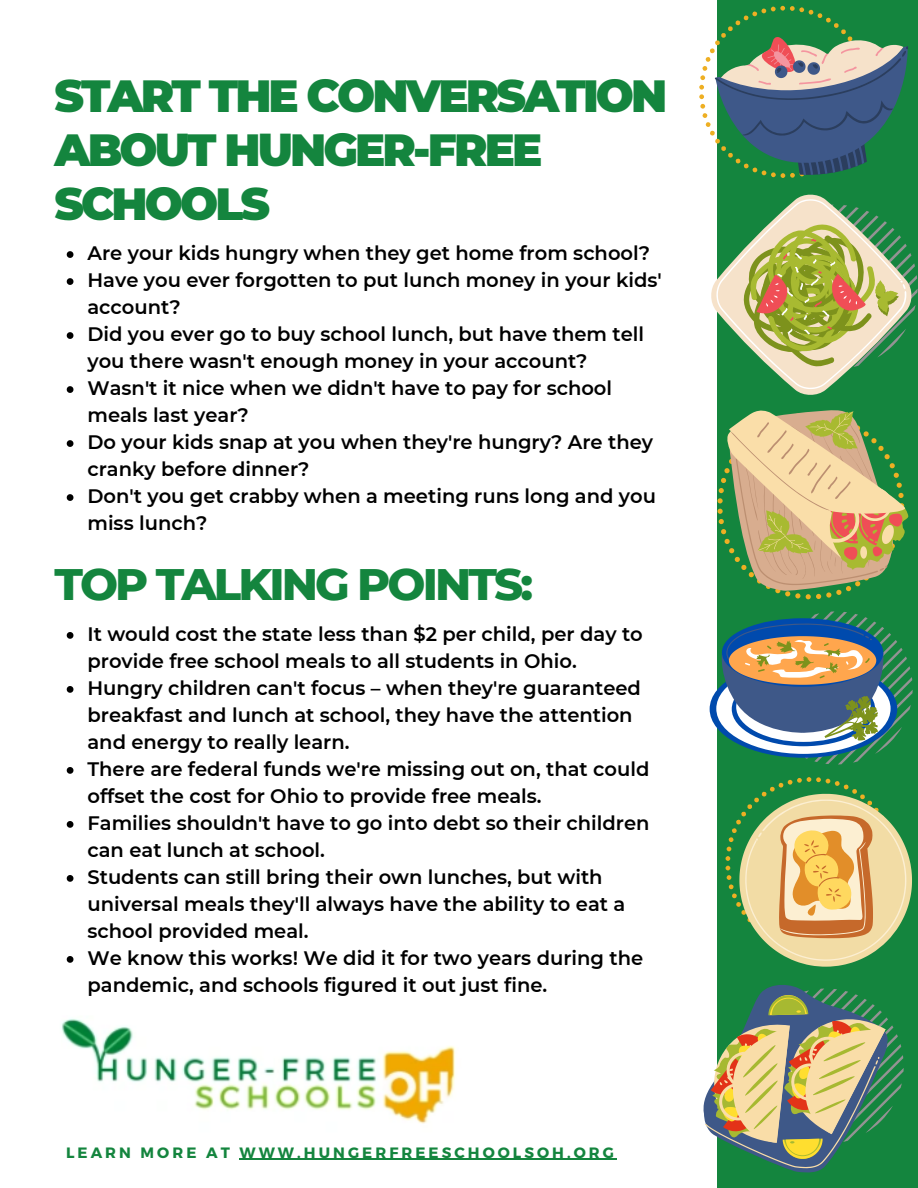
<style>
.page{position:relative;width:918px;height:1188px;background:#fff}
.page>*{position:absolute;margin:0;border:0;box-sizing:border-box;transform-origin:0 0}
.t1{font:900 45px/54px "Montserrat";letter-spacing:-.065em;color:#14853e}
.t2{font:800 45px "Montserrat";letter-spacing:-.065em;color:#14853e}
.t3{font:600 19.5px/27px "Montserrat";color:#000}
.t4{font:700 15px "Montserrat";letter-spacing:.205em;color:#14853e}
</style>
<div class="page">
<div style="left:717px;top:0;width:201px;height:1188px;background:#14853e"></div>
<img style="left:61px;top:1019px;width:464px;height:140px">
<svg style="left:703px;top:988px;width:201px;height:185px"></svg>
<svg style="left:726px;top:777px;width:186px;height:190px"></svg>
<svg style="left:711px;top:194px;width:207px;height:201px"></svg>
<svg style="left:717px;top:410px;width:192px;height:189px"></svg>
<svg style="left:719px;top:611px;width:194px;height:153px"></svg>
<svg style="left:699px;top:6px;width:209px;height:172px"></svg>
<svg style="left:67px;top:251px;width:6px;height:7px"></svg>
<svg style="left:67px;top:278px;width:6px;height:7px"></svg>
<svg style="left:67px;top:332px;width:6px;height:7px"></svg>
<svg style="left:67px;top:386px;width:6px;height:7px"></svg>
<svg style="left:67px;top:440px;width:6px;height:7px"></svg>
<svg style="left:67px;top:494px;width:6px;height:7px"></svg>
<svg style="left:67px;top:632px;width:6px;height:7px"></svg>
<svg style="left:67px;top:686px;width:6px;height:7px"></svg>
<svg style="left:67px;top:767px;width:6px;height:7px"></svg>
<svg style="left:67px;top:821px;width:6px;height:7px"></svg>
<svg style="left:67px;top:875px;width:6px;height:7px"></svg>
<svg style="left:67px;top:956px;width:6px;height:7px"></svg>
<hr style="left:239px;top:1159px;width:378px;height:1px;background:#14853e">
<h1 class="t1" style="left:54px;top:68px;width:614px">START THE CONVERSATION<br>ABOUT HUNGER-FREE<br>SCHOOLS</h1>
<p class="t3" style="left:87px;top:240px;width:576px">Are your kids hungry when they get home from school?<br>Have you ever forgotten to put lunch money in your kids' account?<br>Did you ever go to buy school lunch, but have them tell you there wasn't enough money in your account?<br>Wasn't it nice when we didn't have to pay for school meals last year?<br>Do your kids snap at you when they're hungry? Are they cranky before dinner?<br>Don't you get crabby when a meeting runs long and you miss lunch?</p>
<h1 class="t2" style="left:54px;top:557px;width:480px">TOP TALKING POINTS:</h1>
<p class="t3" style="left:87px;top:621px;width:564px">It would cost the state less than $2 per child, per day to provide free school meals to all students in Ohio.<br>Hungry children can't focus – when they're guaranteed breakfast and lunch at school, they have the attention and energy to really learn.<br>There are federal funds we're missing out on, that could offset the cost for Ohio to provide free meals.<br>Families shouldn't have to go into debt so their children can eat lunch at school.<br>Students can still bring their own lunches, but with universal meals they'll always have the ability to eat a school provided meal.<br>We know this works! We did it for two years during the pandemic, and schools figured it out just fine.</p>
<p class="t4" style="left:66px;top:1142px;width:549px">LEARN MORE AT WWW.HUNGERFREESCHOOLSOH.ORG</p>
</div>
